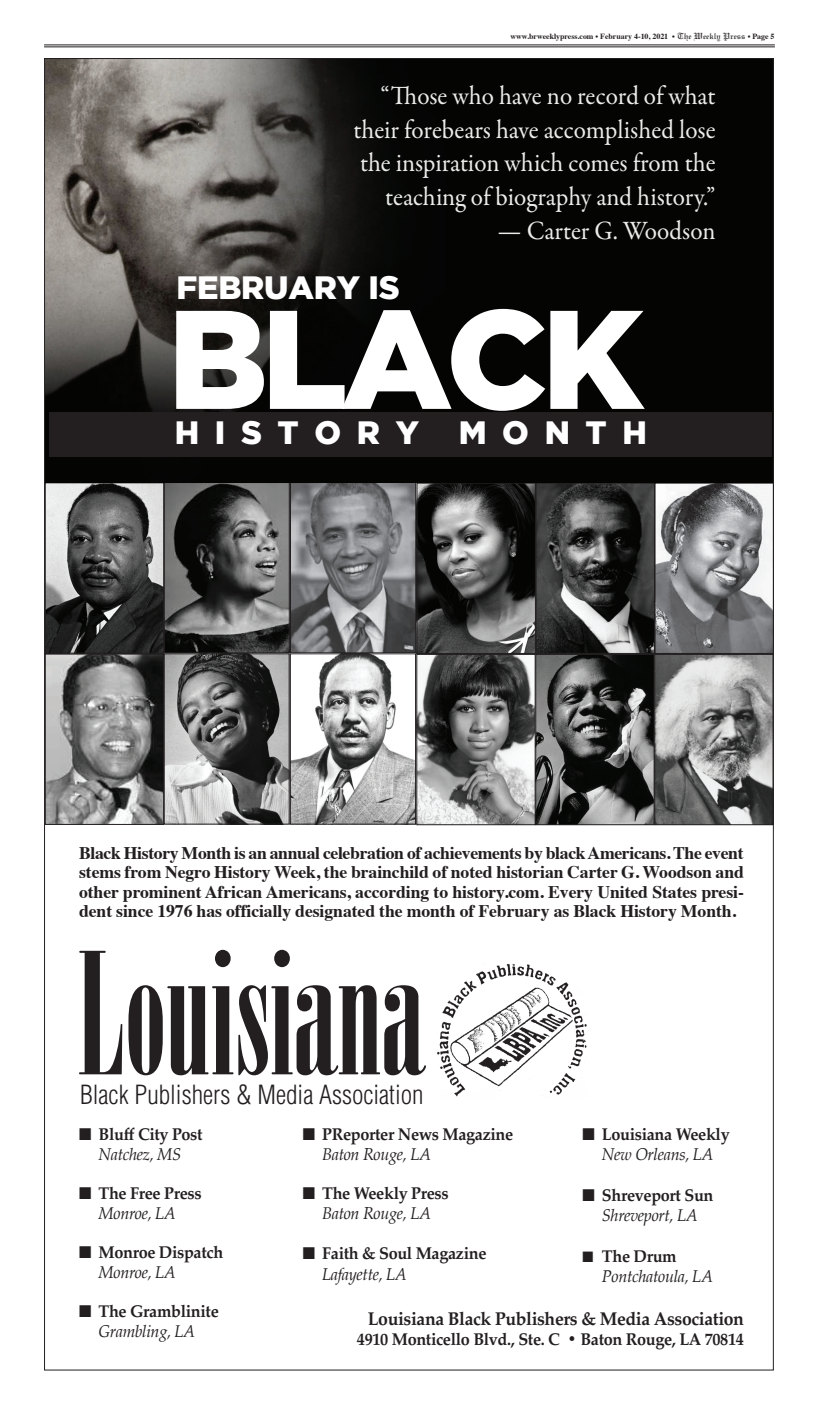
<style>
.page{position:relative;width:819px;height:1402px;background:#fff}
.page>*{position:absolute;margin:0;border:0;box-sizing:border-box;transform-origin:0 0}
.t1{font:900 140px "Gotham";letter-spacing:-.045em;color:#fff}
.t2{font:900 32.2px "Gotham";letter-spacing:.485em;color:#fff}
.t3{font:900 32.2px "Gotham";letter-spacing:-.005em;color:#fff}
.t4{font:26.6px/33.7px "Garamond Premr Pro";color:#ecedea;text-align:right;scale:.95 1}
.t5{font:300 condensed 25.81px "Helvetica";color:#231f20}
.t6{font:700 18.46px "Palatino";letter-spacing:-.02em;color:#231f20;scale:.95 1}
.t7{font:700 17.76px/19.3px "Times";letter-spacing:-.005em;color:#231f20;text-align:justify}
.t8{font:700 17.06px/20.2px "Palatino";letter-spacing:-.02em;color:#231f20;text-align:center;scale:.95 1}
.t9{font:italic 17.06px/20.2px "Palatino";letter-spacing:-.02em;color:#231f20;scale:.95 1}
.t10{font:700 7.88px "Times";color:#231f20}
.s1{font-family:"Linotext";font-weight:400;font-size:9.62px}
.s2{font-weight:400;font-style:italic}
.s3{font-weight:700;font-style:normal}
</style>
<div class="page">
<hr style="left:44px;top:47px;width:731px;height:1px;background:#231f20">
<hr style="left:44px;top:45px;width:731px;height:1px;background:#231f20">
<img style="left:46px;top:60px;width:726px;height:765px">
<div style="left:45px;top:482px;width:119px;height:171px;border:1px solid #231f20"></div>
<div style="left:164px;top:482px;width:126px;height:171px;border:1px solid #231f20"></div>
<div style="left:290px;top:482px;width:126px;height:171px;border:1px solid #231f20"></div>
<div style="left:417px;top:483px;width:119px;height:171px;border:1px solid #231f20"></div>
<div style="left:536px;top:483px;width:119px;height:171px;border:1px solid #231f20"></div>
<div style="left:655px;top:483px;width:119px;height:171px;border:1px solid #231f20"></div>
<div style="left:45px;top:654px;width:119px;height:171px;border:1px solid #231f20"></div>
<div style="left:164px;top:653px;width:125px;height:171px;border:1px solid #231f20"></div>
<div style="left:290px;top:653px;width:126px;height:171px;border:1px solid #231f20"></div>
<div style="left:416px;top:654px;width:119px;height:171px;border:1px solid #231f20"></div>
<div style="left:535px;top:654px;width:119px;height:171px;border:1px solid #231f20"></div>
<div style="left:654px;top:654px;width:119px;height:171px;border:1px solid #231f20"></div>
<div style="left:50px;top:412px;width:722px;height:45px;background:#231f20"></div>
<svg style="left:79px;top:950px;width:347px;height:125px"></svg>
<img style="left:437px;top:964px;width:150px;height:133px">
<p class="t10" style="left:511px;top:28px;width:265px">www.brweeklypress.com • February 4-10, 2021 • <span class="s1">The Weekly Press</span> • Page 5</p>
<h3 class="t4" style="left:354px;top:79px;width:383px">“Those who have no record of what their forebears have accomplished lose the inspiration which comes from the teaching of biography and history.”</h3>
<h3 class="t4" style="left:498px;top:214px;width:231px">— Carter G. Woodson</h3>
<h2 class="t3" style="left:176px;top:269px;width:225px">FEBRUARY IS</h2>
<h1 class="t1" style="left:168px;top:278px;width:478px">BLACK</h1>
<h2 class="t2" style="left:175px;top:414px;width:474px">HISTORY MONTH</h2>
<p class="t7" style="left:79px;top:841px;width:666px">Black History Month is an annual celebration of achievements by black Americans. The event stems from Negro History Week, the brainchild of noted historian Carter G. Woodson and other prominent African Americans, according to history.com. Every United States presi&shy;dent since 1976 has officially designated the month of February as Black History Month.</p>
<h3 class="t5" style="left:80px;top:1078px;width:345px">Black Publishers &amp; Media Association</h3>
<p class="t8" style="left:79px;top:1123px;width:132px">■ Bluff City Post<br><span class="s2">Natchez, MS</span></p>
<p class="t8" style="left:79px;top:1182px;width:130px">■ The Free Press<br><span class="s2">Monroe, LA</span></p>
<p class="t8" style="left:99px;top:1241px;width:133px;text-align:left;text-indent:-19px">■ Monroe Dispatch<br><span class="s2">Monroe, LA</span></p>
<p class="t8" style="left:79px;top:1300px;width:149px">■ The Gramblinite<br><span class="s2">Grambling, LA</span></p>
<p class="t8" style="left:322px;top:1123px;width:203px;text-align:left;text-indent:-19px">■ PReporter News Magazine<br><span class="s2">Baton Rouge, LA</span></p>
<p class="t8" style="left:303px;top:1182px;width:155px">■ The Weekly Press<br><span class="s2">Baton Rouge, LA</span></p>
<p class="t8" style="left:322px;top:1243px;width:174px;text-align:left;text-indent:-19px">■ Faith &amp; Soul Magazine<br><span class="s2">Lafayette, LA</span></p>
<p class="t8" style="left:582px;top:1124px;width:156px">■ Louisiana Weekly<br><span class="s2">New Orleans, LA</span></p>
<p class="t8" style="left:582px;top:1184px;width:139px">■ Shreveport Sun<br><span class="s2">Shreveport, LA</span></p>
<p class="t9" style="left:602px;top:1245px;width:118px;text-indent:-19px">■ <span class="s3">The Drum<br></span>Pontchatoula, LA</p>
<p class="t6" style="left:368px;top:1303px;width:397px">Louisiana Black Publishers &amp; Media Association</p>
<p class="t8" style="left:357px;top:1329px;width:409px">4910 Monticello Blvd., Ste. C • Baton Rouge, LA 70814</p>
</div>
